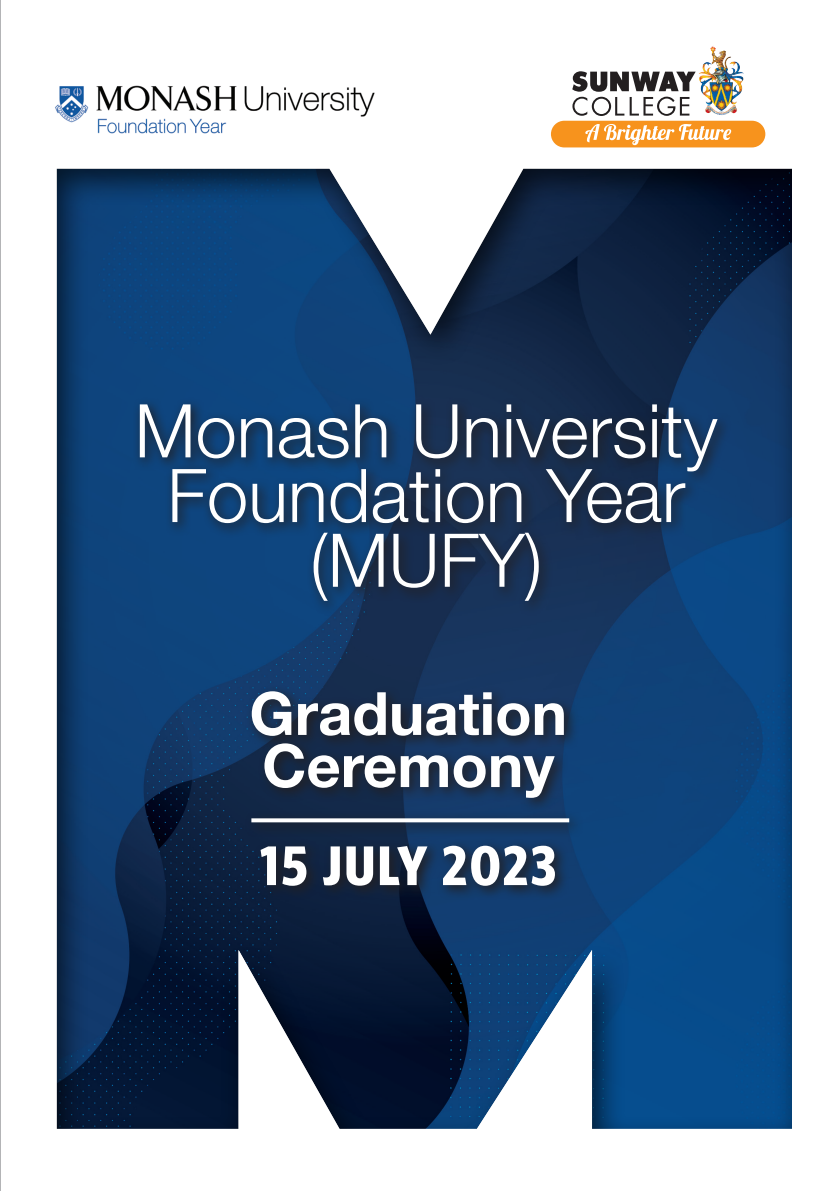
<style>
.page{position:relative;width:840px;height:1191px;background:#fff}
.page>*{position:absolute;margin:0;border:0;box-sizing:border-box;transform-origin:0 0}
.t1{font:300 74.2px/64.6px "Helvetica Neue";color:#fff;text-align:center}
.t2{font:700 59.8px/52px "Helvetica Neue";color:#fff}
.t3{font:700 condensed 56px "Whitney HTF";letter-spacing:.04em;color:#fff}
</style>
<div class="page">
<hr style="left:0;top:0;width:1px;height:1191px;background:#939598">
<img style="left:55px;top:85px;width:320px;height:49px">
<div style="left:54px;top:167px;width:738px;height:962px;background:#231f20;opacity:.75"></div>
<svg style="left:244px;top:684px;width:334px;height:216px"></svg>
<svg style="left:133px;top:397px;width:598px;height:218px"></svg>
<svg style="left:245px;top:811px;width:338px;height:26px"></svg>
<svg style="left:251px;top:818px;width:318px;height:4px"></svg>
<div style="left:550px;top:121px;width:215px;height:26px;background:#f7931d;border-radius:13px"></div>
<svg style="left:572px;top:71px;width:123px;height:45px"></svg>
<img style="left:699px;top:46px;width:19px;height:53px">
<svg style="left:585px;top:124px;width:145px;height:21px"></svg>
<p class="t1" style="left:134px;top:393px;width:584px">Monash University<br>Foundation Year (MUFY)</p>
<p class="t2" style="left:249px;top:689px;width:319px">Graduation<br>Ceremony</p>
<p class="t3" style="left:260px;top:833px;width:297px">15 JULY 2023</p>
</div>
